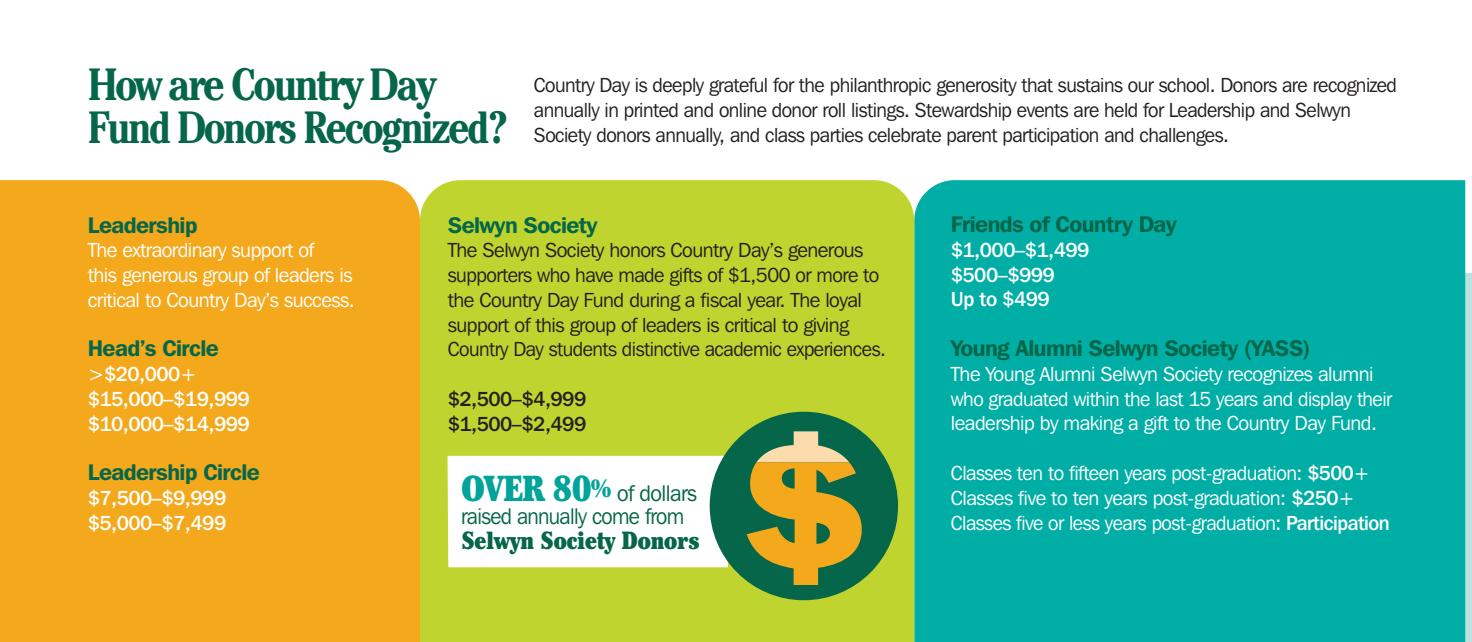
<style>
.page{position:relative;width:1472px;height:642px;background:#fff}
.page>*{position:absolute;margin:0;border:0;box-sizing:border-box;transform-origin:0 0}
.t1{font:700 condensed 45px/42.8px "Cheltenham";letter-spacing:-.06em;color:#056649}
.t2{font:900 condensed 24.75px "Cheltenham";letter-spacing:-.02em;color:#056649}
.t3{font:600 22.5px "Franklin Gothic IT Cby BT";letter-spacing:-.025em;color:#056649}
.t4{font:22.5px/22.5px "Franklin Gothic IT Cby BT";letter-spacing:-.03em;color:#056649}
.t5{font:20.25px/24.8px "Franklin Gothic IT Cby BT";letter-spacing:-.025em;color:#231f20}
.t6{font:20.25px/24.8px "Franklin Gothic IT Cby BT";letter-spacing:-.025em;color:#fff}
.t7{font:500 20.25px/24.8px "Franklin Gothic IT Cby BT";letter-spacing:-.025em;color:#fff}
.t8{font:500 20.25px/24.8px "Franklin Gothic IT Cby BT";letter-spacing:-.025em;color:#231f20}
.s1{font-family:"Cheltenham";font-weight:900;font-stretch:condensed;font-size:36px;color:#00a49a}
.s2{font-weight:500}
</style>
<div class="page">
<div style="left:1465px;top:273px;width:7px;height:368px;background:#bde1e0"></div>
<div style="left:0;top:180px;width:420px;height:461px;background:#f4a81c"></div>
<div style="left:914px;top:180px;width:551px;height:461px;background:#00aea6"></div>
<div style="left:420px;top:180px;width:494px;height:461px;background:#c0d42f"></div>
<svg style="left:447px;top:455px;width:281px;height:112px"></svg>
<div style="left:709px;top:411px;width:189px;height:189px;background:#056649;border-radius:50%"></div>
<svg style="left:746px;top:431px;width:115px;height:153px"></svg>
<svg style="left:0;top:633px;width:8px;height:9px"></svg>
<svg style="left:1463px;top:633px;width:9px;height:9px"></svg>
<h1 class="t1" style="left:88px;top:62px;width:423px">How are Country Day<br>Fund Donors Recognized?</h1>
<p class="t5" style="left:534px;top:72px;width:864px">Country Day is deeply grateful for the philanthropic generosity that sustains our school. Donors are recognized annually in printed and online donor roll listings. Stewardship events are held for Leadership and Selwyn<br>Society donors annually, and class parties celebrate parent participation and challenges.</p>
<p class="t3" style="left:88px;top:210px;width:111px">Leadership</p>
<p class="t6" style="left:88px;top:237px;width:269px">The extraordinary support of<br>this generous group of leaders is critical to Country Day’s success.</p>
<p class="t3" style="left:88px;top:334px;width:133px">Head’s Circle</p>
<p class="t7" style="left:88px;top:361px;width:163px">&gt;$20,000+ $15,000–$19,999 $10,000–$14,999</p>
<p class="t3" style="left:88px;top:458px;width:174px">Leadership Circle</p>
<p class="t7" style="left:88px;top:485px;width:140px">$7,500–$9,999 $5,000–$7,499</p>
<p class="t3" style="left:448px;top:210px;width:151px">Selwyn Society</p>
<p class="t5" style="left:448px;top:237px;width:440px">The Selwyn Society honors Country Day’s generous supporters who have made gifts of $1,500 or more to the Country Day Fund during a fiscal year. The loyal support of this group of leaders is critical to giving Country Day students distinctive academic experiences.</p>
<p class="t8" style="left:448px;top:386px;width:140px">$2,500–$4,999 $1,500–$2,499</p>
<p class="t4" style="left:461px;top:481px;width:237px"><span class="s1">OVER 80</span><sup>%</sup> of dollars raised annually come from</p>
<p class="t2" style="left:461px;top:524px;width:241px">Selwyn Society Donors</p>
<p class="t3" style="left:951px;top:210px;width:227px">Friends of Country Day</p>
<p class="t7" style="left:951px;top:237px;width:140px">$1,000–$1,499 $500–$999<br>Up to $499</p>
<p class="t3" style="left:951px;top:334px;width:361px">Young Alumni Selwyn Society (YASS)</p>
<p class="t6" style="left:951px;top:361px;width:443px">The Young Alumni Selwyn Society recognizes alumni who graduated within the last 15 years and display their leadership by making a gift to the Country Day Fund.</p>
<p class="t6" style="left:951px;top:460px;width:440px">Classes ten to fifteen years post-graduation: <span class="s2">$500+<br></span>Classes five to ten years post-graduation: <span class="s2">$250+<br></span>Classes five or less years post-graduation: <span class="s2">Participation</span></p>
</div>
